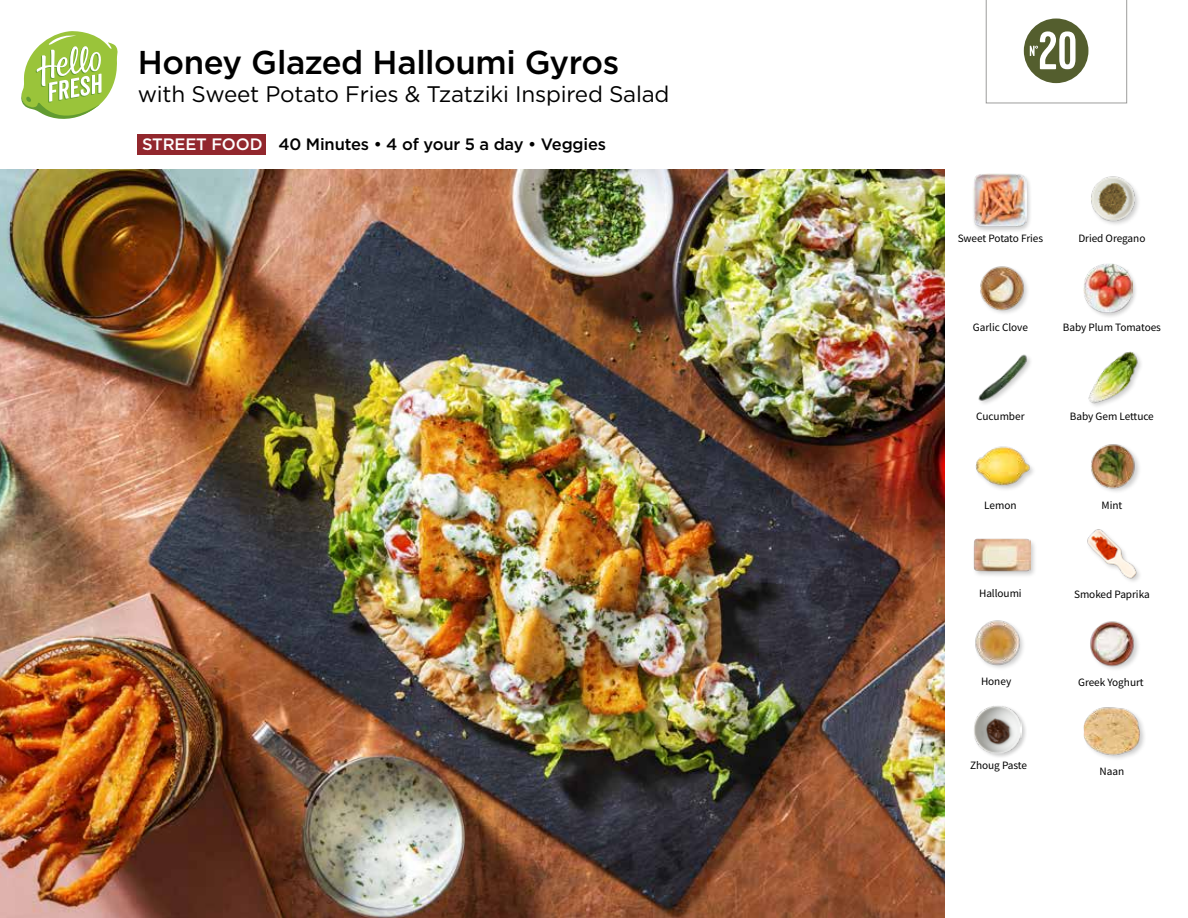
<style>
.page{position:relative;width:1188px;height:918px;background:#fff}
.page>*{position:absolute;margin:0;border:0;box-sizing:border-box;transform-origin:0 0}
.t1{font:54px "Kapra";color:#fff}
.t2{font:500 33px "Gotham";letter-spacing:-.015em;color:#000}
.t3{font:22.5px "Gotham";letter-spacing:-.01em;color:#000}
.t4{font:500 16.5px "Gotham";letter-spacing:-.01em;color:#000}
.t5{font:500 16.5px "Gotham";letter-spacing:-.01em;color:#fff}
.t6{font:11.25px "Source Sans Pro";letter-spacing:-.005em;color:#000}
</style>
<div class="page">
<svg style="left:21px;top:31px;width:97px;height:88px"></svg>
<img style="left:0;top:170px;width:945px;height:748px">
<div style="left:137px;top:134px;width:129px;height:20px;background:#92272d"></div>
<div style="left:1083px;top:707px;width:64px;height:54px;background:#000;opacity:.2"></div>
<img style="left:1083px;top:707px;width:58px;height:53px">
<img style="left:975px;top:620px;width:49px;height:48px">
<div style="left:973px;top:705px;width:54px;height:54px;background:#000;opacity:.2"></div>
<img style="left:973px;top:705px;width:49px;height:49px">
<img style="left:1087px;top:529px;width:53px;height:53px">
<div style="left:973px;top:538px;width:64px;height:40px;background:#000;opacity:.2"></div>
<img style="left:973px;top:538px;width:58px;height:40px">
<img style="left:1090px;top:621px;width:49px;height:48px">
<img style="left:1091px;top:444px;width:48px;height:48px">
<img style="left:975px;top:446px;width:57px;height:44px">
<img style="left:978px;top:354px;width:53px;height:50px">
<img style="left:1088px;top:351px;width:53px;height:55px">
<div style="left:1082px;top:263px;width:57px;height:56px;background:#000;opacity:.2"></div>
<img style="left:1083px;top:264px;width:49px;height:48px">
<img style="left:980px;top:266px;width:48px;height:48px">
<div style="left:972px;top:173px;width:61px;height:60px;background:#000;opacity:.2"></div>
<img style="left:973px;top:174px;width:53px;height:53px">
<img style="left:1091px;top:176px;width:48px;height:49px">
<svg style="left:986px;top:0;width:141px;height:104px"></svg>
<h2 class="t2" style="left:138px;top:41px;width:483px">Honey Glazed Halloumi Gyros</h2>
<h3 class="t3" style="left:138px;top:82px;width:533px">with Sweet Potato Fries &amp; Tzatziki Inspired Salad</h3>
<h3 class="t5" style="left:142px;top:133px;width:122px">STREET FOOD</h3>
<h3 class="t4" style="left:278px;top:133px;width:329px">40 Minutes • 4 of your 5 a day • Veggies</h3>
<h1 class="t1" style="left:1038px;top:19px;width:40px">20</h1>
<p class="t6" style="left:958px;top:231px;width:87px">Sweet Potato Fries</p>
<p class="t6" style="left:1078px;top:231px;width:69px">Dried Oregano</p>
<p class="t6" style="left:973px;top:320px;width:57px">Garlic Clove</p>
<p class="t6" style="left:1063px;top:320px;width:100px">Baby Plum Tomatoes</p>
<p class="t6" style="left:976px;top:409px;width:50px">Cucumber</p>
<p class="t6" style="left:1070px;top:409px;width:85px">Baby Gem Lettuce</p>
<p class="t6" style="left:984px;top:498px;width:34px">Lemon</p>
<p class="t6" style="left:1102px;top:498px;width:22px">Mint</p>
<p class="t6" style="left:979px;top:586px;width:44px">Halloumi</p>
<p class="t6" style="left:981px;top:674px;width:32px">Honey</p>
<p class="t6" style="left:970px;top:758px;width:58px">Zhoug Paste</p>
<p class="t6" style="left:1074px;top:587px;width:77px">Smoked Paprika</p>
<p class="t6" style="left:1078px;top:675px;width:67px">Greek Yoghurt</p>
<p class="t6" style="left:1100px;top:764px;width:26px">Naan</p>
</div>
